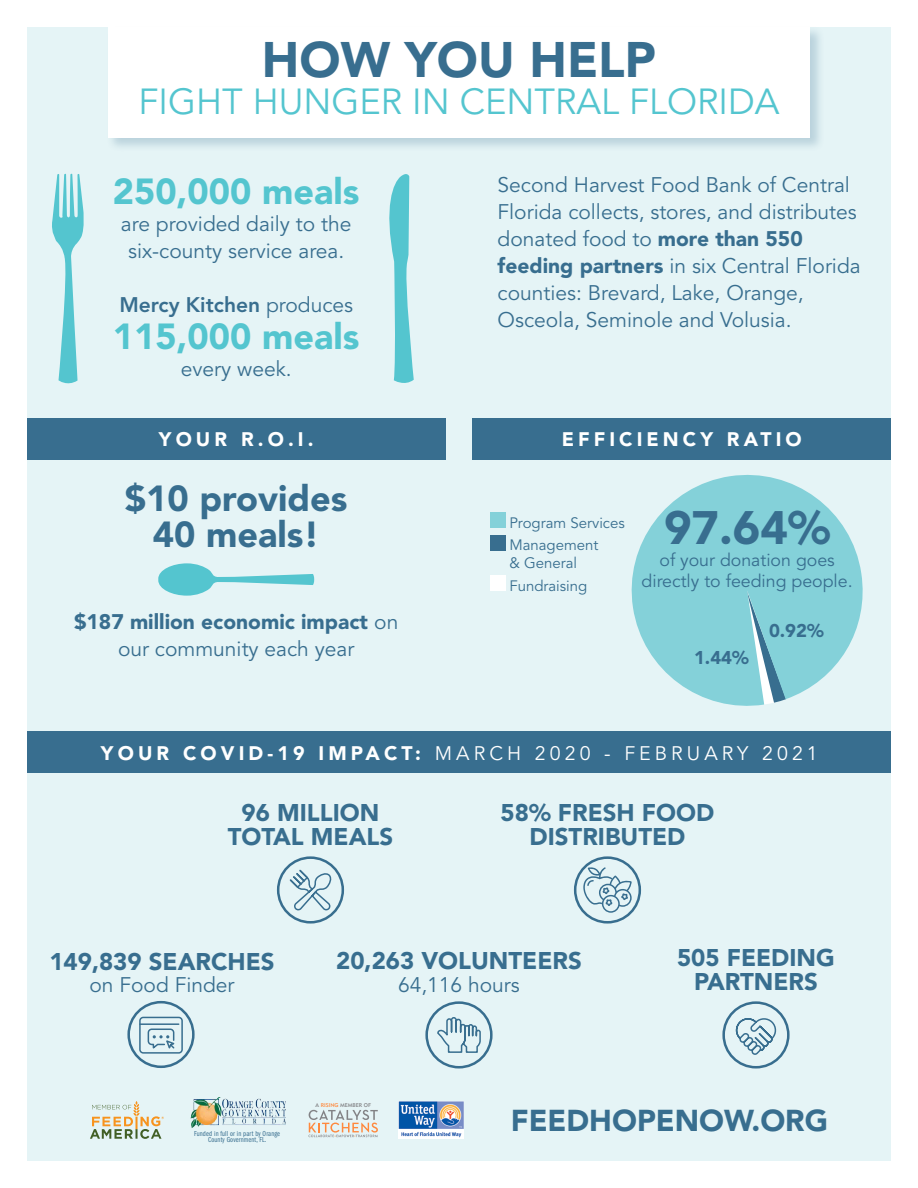
<style>
.page{position:relative;width:918px;height:1188px;background:#fff}
.page>*{position:absolute;margin:0;border:0;box-sizing:border-box;transform-origin:0 0}
.t1{font:900 49.5px "Avenir LT Std";color:#386e8f}
.t2{font:900 46.5px "Avenir LT Std";color:#386e8f}
.t3{font:36px "Avenir LT Std";color:#54c5cf}
.t4{font:900 36px "Avenir LT Std";color:#54c5cf}
.t5{font:900 36px/36px "Avenir LT Std";color:#386e8f;text-align:center}
.t6{font:900 30px "Avenir LT Std";color:#386e8f}
.t7{font:900 24px/24px "Avenir LT Std";color:#386e8f;text-align:center}
.t8{font:21px/27px "Avenir LT Std";color:#386e8f}
.t9{font:900 21px/27px "Avenir LT Std";color:#386e8f;text-align:center}
.t10{font:800 21px "Avenir LT Std";color:#386e8f}
.t11{font:19.5px "Avenir LT Std";letter-spacing:.21em;color:#fff}
.t12{font:900 19.5px "Avenir LT Std";letter-spacing:.21em;color:#fff}
.t13{font:900 18.45px "Avenir LT Std";color:#386e8f}
.t14{font:17.7px "Avenir LT Std";color:#386e8f}
.t15{font:15px/18px "Avenir LT Std";color:#386e8f}
.t16{font:7.5px/6px "Franklin Gothic LT Pro Bk Cm";letter-spacing:.02em;color:#386e8f;text-align:center}
.t17{font:5.4px "Geometric 415 BT Medium A";color:#838386}
.s1{font-weight:400}
.s2{font-weight:900}
.s3{color:#ff893d}
</style>
<div class="page">
<div style="left:27px;top:27px;width:864px;height:1134px;background:#e5f4f6"></div>
<div style="left:106px;top:26px;width:719px;height:126px;background:#386e8f;opacity:.25"></div>
<div style="left:108px;top:27px;width:702px;height:111px;background:#fff"></div>
<div style="left:490px;top:513px;width:16px;height:15px;background:#84d1d9"></div>
<div style="left:490px;top:535px;width:16px;height:15px;background:#386e8f"></div>
<div style="left:490px;top:576px;width:16px;height:15px;background:#fff"></div>
<svg style="left:631px;top:474px;width:232px;height:232px;fill:#84d1d9"></svg>
<div style="left:27px;top:418px;width:419px;height:42px;background:#386e8f"></div>
<div style="left:472px;top:418px;width:419px;height:42px;background:#386e8f"></div>
<svg style="left:52px;top:173px;width:32px;height:211px"></svg>
<svg style="left:389px;top:174px;width:25px;height:209px"></svg>
<svg style="left:158px;top:563px;width:156px;height:33px"></svg>
<svg style="left:309px;top:1110px;width:69px;height:27px"></svg>
<img style="left:399px;top:1102px;width:65px;height:36px">
<img style="left:191px;top:1098px;width:94px;height:30px">
<svg style="left:90px;top:1101px;width:74px;height:38px"></svg>
<div style="left:277px;top:856px;width:67px;height:68px;border:3px solid #386e8f;border-radius:50%"></div>
<svg style="left:288px;top:868px;width:46px;height:44px"></svg>
<div style="left:574px;top:856px;width:67px;height:68px;border:3px solid #386e8f;border-radius:50%"></div>
<svg style="left:583px;top:867px;width:49px;height:46px"></svg>
<div style="left:425px;top:1001px;width:68px;height:68px;border:3px solid #386e8f;border-radius:50%"></div>
<svg style="left:437px;top:1017px;width:44px;height:36px"></svg>
<div style="left:722px;top:1001px;width:68px;height:68px;border:3px solid #386e8f;border-radius:50%"></div>
<svg style="left:735px;top:1018px;width:42px;height:37px"></svg>
<div style="left:127px;top:1001px;width:68px;height:67px;border:3px solid #386e8f;border-radius:50%"></div>
<hr style="left:140px;top:1023px;width:39px;height:2px;background:#386e8f">
<div style="left:139px;top:1017px;width:44px;height:37px;border:2px solid #386e8f;border-radius:3px"></div>
<svg style="left:147px;top:1028px;width:31px;height:24px"></svg>
<div style="left:27px;top:731px;width:864px;height:42px;background:#386e8f"></div>
<p class="t1" style="left:262px;top:30px;width:396px">HOW YOU HELP</p>
<p class="t3" style="left:139px;top:81px;width:642px">FIGHT HUNGER IN CENTRAL FLORIDA</p>
<p class="t4" style="left:113px;top:169px;width:248px">250,000 meals</p>
<p class="t8" style="left:121px;top:211px;width:232px">are provided daily to the</p>
<p class="t8" style="left:128px;top:238px;width:218px">six-county service area.</p>
<p class="t10" style="left:119px;top:292px;width:235px">Mercy Kitchen <span class="s1">produces</span></p>
<p class="t4" style="left:113px;top:315px;width:248px">115,000 meals</p>
<p class="t8" style="left:181px;top:356px;width:112px">every week.</p>
<p class="t8" style="left:498px;top:172px;width:365px">Second Harvest Food Bank of Central Florida collects, stores, and distributes donated food to <span class="s2">more than 550 feeding partners</span> in six Central Florida counties: Brevard, Lake, Orange, Osceola, Seminole and Volusia.</p>
<p class="t12" style="left:159px;top:428px;width:156px">YOUR R.O.I.</p>
<p class="t12" style="left:562px;top:428px;width:242px">EFFICIENCY RATIO</p>
<p class="t5" style="left:125px;top:480px;width:224px">$10 provides<br>40 meals!</p>
<p class="t9" style="left:74px;top:608px;width:326px">$187 million economic impact <span class="s1">on our community each year</span></p>
<p class="t15" style="left:509px;top:514px;width:117px">Program Services</p>
<p class="t15" style="left:509px;top:537px;width:91px">Management &amp; General</p>
<p class="t15" style="left:509px;top:577px;width:80px">Fundraising</p>
<p class="t2" style="left:664px;top:500px;width:168px">97.64%</p>
<p class="t14" style="left:659px;top:549px;width:177px">of your donation goes</p>
<p class="t14" style="left:642px;top:571px;width:213px">directly to feeding people.</p>
<p class="t13" style="left:694px;top:646px;width:56px">1.44%</p>
<p class="t13" style="left:769px;top:620px;width:56px">0.92%</p>
<p class="t11" style="left:101px;top:742px;width:718px"><span class="s2">YOUR COVID-19 IMPACT:</span> MARCH 2020 - FEBRUARY 2021</p>
<p class="t7" style="left:242px;top:800px;width:139px">96 MILLION</p>
<p class="t7" style="left:228px;top:824px;width:167px">TOTAL MEALS</p>
<p class="t7" style="left:501px;top:800px;width:215px">58% FRESH FOOD<br>DISTRIBUTED</p>
<p class="t7" style="left:49px;top:949px;width:227px">149,839 SEARCHES</p>
<p class="t8" style="left:89px;top:972px;width:147px">on Food Finder</p>
<p class="t7" style="left:336px;top:949px;width:247px">20,263 VOLUNTEERS</p>
<p class="t8" style="left:398px;top:972px;width:123px">64,116 hours</p>
<p class="t7" style="left:677px;top:945px;width:159px">505 FEEDING<br>PARTNERS</p>
<p class="t16" style="left:194px;top:1131px;width:88px">Funded in full or in part by Orange<br>County Government, FL.</p>
<p class="t17" style="left:316px;top:1102px;width:57px">A <span class="s3">RISING</span> MEMBER OF</p>
<p class="t6" style="left:511px;top:1103px;width:319px">FEEDHOPENOW.ORG</p>
</div>
